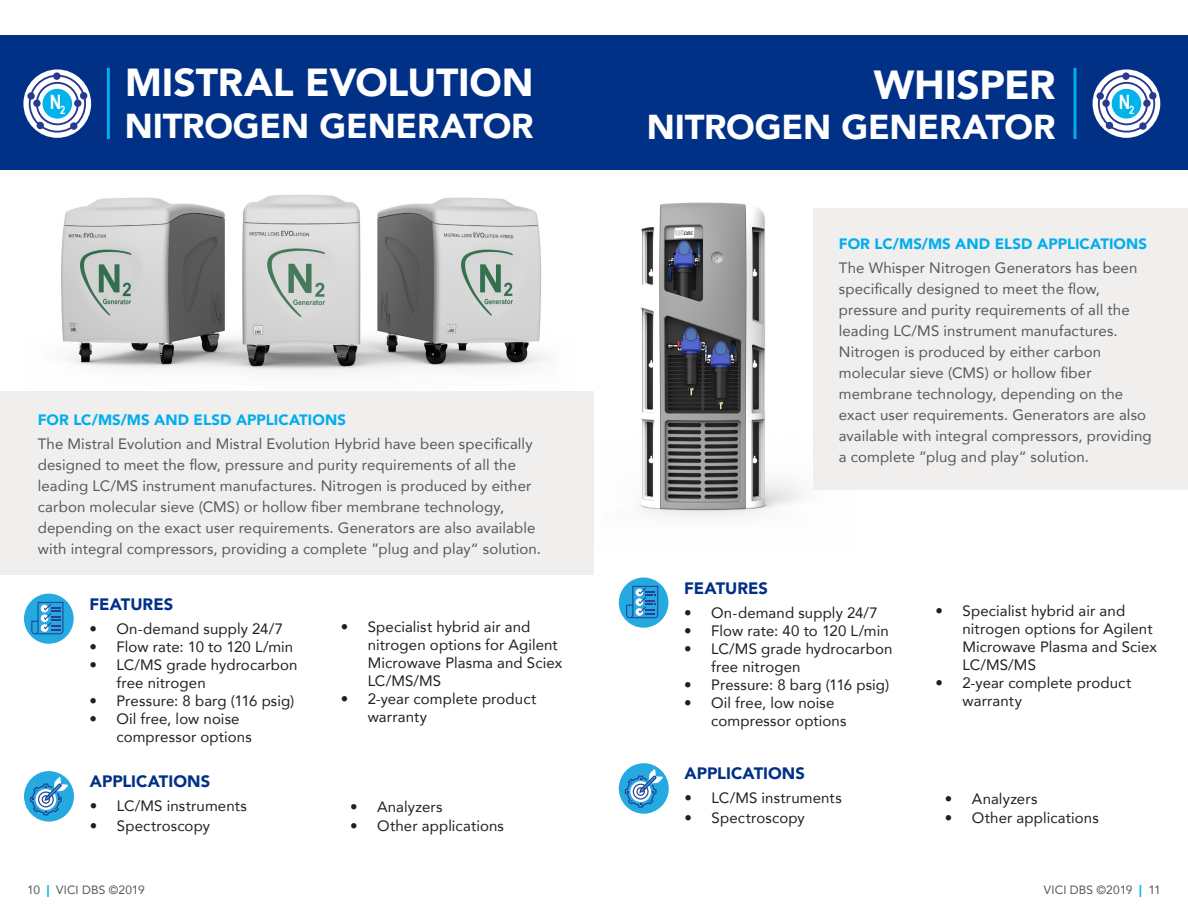
<style>
.page{position:relative;width:1188px;height:918px;background:#fff}
.page>*{position:absolute;margin:0;border:0;box-sizing:border-box;transform-origin:0 0}
.t1{font:900 40.5px "Avenir";letter-spacing:-.005em;color:#fff}
.t2{font:900 39px "Avenir";letter-spacing:-.005em;color:#fff}
.t3{font:900 34.5px "Avenir";letter-spacing:-.005em;color:#fff}
.t4{font:700 19.8px "Arial Narrow";color:#fff}
.t5{font:900 16.5px "Avenir";color:#003186}
.t6{font:15px/21px "Avenir";letter-spacing:.005em;color:#57585a}
.t7{font:15px/18px "Avenir";letter-spacing:.01em;color:#231f20}
.t8{font:900 15px "Avenir";letter-spacing:.005em;color:#00aeef}
.t9{font:12px "Avenir";letter-spacing:.01em;color:#57585a}
.s1{font-weight:900;color:#00baf1}
</style>
<div class="page">
<img style="left:639px;top:202px;width:217px;height:315px">
<img style="left:61px;top:195px;width:487px;height:178px">
<div style="left:813px;top:209px;width:375px;height:281px;background:#f1eeee"></div>
<div style="left:0;top:36px;width:1188px;height:134px;background:#003186"></div>
<hr style="left:107px;top:68px;width:3px;height:71px;background:#00aeef">
<svg style="left:1093px;top:69px;width:67px;height:69px;background:#e0e3ef"></svg>
<div style="left:1098px;top:75px;width:57px;height:58px;border:2px solid #2a3990;border-radius:50%"></div>
<div style="left:1105px;top:82px;width:43px;height:43px;border:2px solid #2a3990;border-radius:50%"></div>
<div style="left:1112px;top:89px;width:29px;height:30px;background:#00b4eb;border-radius:50%"></div>
<div style="left:1102px;top:100px;width:8px;height:7px;background:#2a3990;border-radius:50%"></div>
<div style="left:1139px;top:122px;width:8px;height:8px;background:#2a3990;border-radius:50%"></div>
<div style="left:1149px;top:92px;width:8px;height:8px;background:#2a3990;border-radius:50%"></div>
<div style="left:1122px;top:72px;width:8px;height:8px;background:#2a3990;border-radius:50%"></div>
<div style="left:1097px;top:92px;width:7px;height:8px;background:#2a3990;border-radius:50%"></div>
<div style="left:1106px;top:122px;width:7px;height:7px;background:#2a3990;border-radius:50%"></div>
<div style="left:1143px;top:100px;width:8px;height:7px;background:#2a3990;border-radius:50%"></div>
<hr style="left:1074px;top:68px;width:3px;height:71px;background:#00aeef">
<div style="left:619px;top:578px;width:49px;height:50px;background:#24a9e1;border-radius:50%"></div>
<svg style="left:626px;top:586px;width:32px;height:32px"></svg>
<div style="left:0;top:391px;width:594px;height:183px;background:#f1eeee"></div>
<div style="left:24px;top:594px;width:50px;height:50px;background:#24a9e1;border-radius:50%"></div>
<svg style="left:31px;top:602px;width:32px;height:32px"></svg>
<svg style="left:23px;top:69px;width:68px;height:69px;background:#dde1ee"></svg>
<div style="left:29px;top:75px;width:57px;height:58px;border:2px solid #2a3990;border-radius:50%"></div>
<div style="left:36px;top:82px;width:43px;height:43px;border:2px solid #2a3990;border-radius:50%"></div>
<div style="left:43px;top:89px;width:29px;height:30px;background:#00b4eb;border-radius:50%"></div>
<div style="left:33px;top:100px;width:8px;height:7px;background:#2a3990;border-radius:50%"></div>
<div style="left:70px;top:122px;width:7px;height:8px;background:#2a3990;border-radius:50%"></div>
<div style="left:80px;top:92px;width:7px;height:8px;background:#2a3990;border-radius:50%"></div>
<div style="left:53px;top:72px;width:8px;height:8px;background:#2a3990;border-radius:50%"></div>
<div style="left:27px;top:92px;width:8px;height:8px;background:#2a3990;border-radius:50%"></div>
<div style="left:37px;top:122px;width:7px;height:7px;background:#2a3990;border-radius:50%"></div>
<div style="left:74px;top:100px;width:7px;height:7px;background:#2a3990;border-radius:50%"></div>
<div style="left:24px;top:771px;width:50px;height:51px;background:#24a9e1;border-radius:50%"></div>
<svg style="left:30px;top:777px;width:38px;height:38px"></svg>
<div style="left:619px;top:763px;width:50px;height:51px;background:#24a9e1;border-radius:50%"></div>
<svg style="left:625px;top:769px;width:38px;height:39px"></svg>
<h3 class="t4" style="left:49px;top:87px;width:17px">N<sub>2</sub></h3>
<h2 class="t2" style="left:125px;top:49px;width:410px">MISTRAL EVOLUTION</h2>
<h3 class="t3" style="left:125px;top:96px;width:410px">NITROGEN GENERATOR</h3>
<p class="t8" style="left:38px;top:406px;width:310px">FOR LC/MS/MS AND ELSD APPLICATIONS</p>
<p class="t6" style="left:38px;top:432px;width:505px">The Mistral Evolution and Mistral Evolution Hybrid have been specifically designed to meet the flow, pressure and purity requirements of all the leading LC/MS instrument manufactures. Nitrogen is produced by either carbon molecular sieve (CMS) or hollow fiber membrane technology, depending on the exact user requirements. Generators are also available with integral compressors, providing a complete ”plug and play“ solution.</p>
<p class="t5" style="left:89px;top:590px;width:85px">FEATURES</p>
<p class="t7" style="left:89px;top:619px;width:195px">• On-demand supply 24/7</p>
<p class="t7" style="left:89px;top:637px;width:205px">• Flow rate: 10 to 120 L/min</p>
<p class="t7" style="left:116px;top:655px;width:183px;text-indent:-27px">• LC/MS grade hydrocarbon free nitrogen</p>
<p class="t7" style="left:89px;top:691px;width:206px">• Pressure: 8 barg (116 psig)</p>
<p class="t7" style="left:116px;top:709px;width:137px;text-indent:-27px">• Oil free, low noise compressor options</p>
<p class="t5" style="left:90px;top:767px;width:122px">APPLICATIONS</p>
<p class="t7" style="left:90px;top:796px;width:159px">• LC/MS instruments</p>
<p class="t7" style="left:90px;top:816px;width:122px">• Spectroscopy</p>
<p class="t7" style="left:368px;top:618px;width:196px;text-indent:-27px">• Specialist hybrid air and nitrogen options for Agilent<br>Microwave Plasma and Sciex<br>LC/MS/MS</p>
<p class="t7" style="left:368px;top:690px;width:170px;text-indent:-27px">• 2-year complete product warranty</p>
<p class="t7" style="left:350px;top:797px;width:94px">• Analyzers</p>
<p class="t7" style="left:350px;top:817px;width:155px">• Other applications</p>
<h1 class="t1" style="left:874px;top:50px;width:183px">WHISPER</h1>
<h3 class="t3" style="left:647px;top:97px;width:410px">NITROGEN GENERATOR</h3>
<h3 class="t4" style="left:1119px;top:87px;width:17px">N<sub>2</sub></h3>
<p class="t8" style="left:839px;top:231px;width:310px">FOR LC/MS/MS AND ELSD APPLICATIONS</p>
<p class="t6" style="left:839px;top:257px;width:314px">The Whisper Nitrogen Generators has been specifically designed to meet the flow, pressure and purity requirements of all the leading LC/MS instrument manufactures.<br>Nitrogen is produced by either carbon molecular sieve (CMS) or hollow fiber membrane technology, depending on the exact user requirements. Generators are also available with integral compressors, providing a complete ”plug and play“ solution.</p>
<p class="t5" style="left:684px;top:574px;width:85px">FEATURES</p>
<p class="t7" style="left:684px;top:603px;width:195px">• On-demand supply 24/7</p>
<p class="t7" style="left:684px;top:621px;width:206px">• Flow rate: 40 to 120 L/min</p>
<p class="t7" style="left:711px;top:639px;width:183px;text-indent:-27px">• LC/MS grade hydrocarbon free nitrogen</p>
<p class="t7" style="left:684px;top:675px;width:206px">• Pressure: 8 barg (116 psig)</p>
<p class="t7" style="left:711px;top:693px;width:137px;text-indent:-27px">• Oil free, low noise compressor options</p>
<p class="t5" style="left:685px;top:759px;width:122px">APPLICATIONS</p>
<p class="t7" style="left:685px;top:789px;width:159px">• LC/MS instruments</p>
<p class="t7" style="left:685px;top:808px;width:122px">• Spectroscopy</p>
<p class="t7" style="left:963px;top:601px;width:196px;text-indent:-27px">• Specialist hybrid air and nitrogen options for Agilent<br>Microwave Plasma and Sciex<br>LC/MS/MS</p>
<p class="t7" style="left:963px;top:673px;width:170px;text-indent:-27px">• 2-year complete product warranty</p>
<p class="t7" style="left:945px;top:789px;width:94px">• Analyzers</p>
<p class="t7" style="left:945px;top:809px;width:155px">• Other applications</p>
<p class="t9" style="left:27px;top:880px;width:119px">10 <span class="s1">|</span> VICI DBS ©2019</p>
<p class="t9" style="left:1044px;top:880px;width:119px">VICI DBS ©2019 <span class="s1">|</span> 11</p>
</div>
